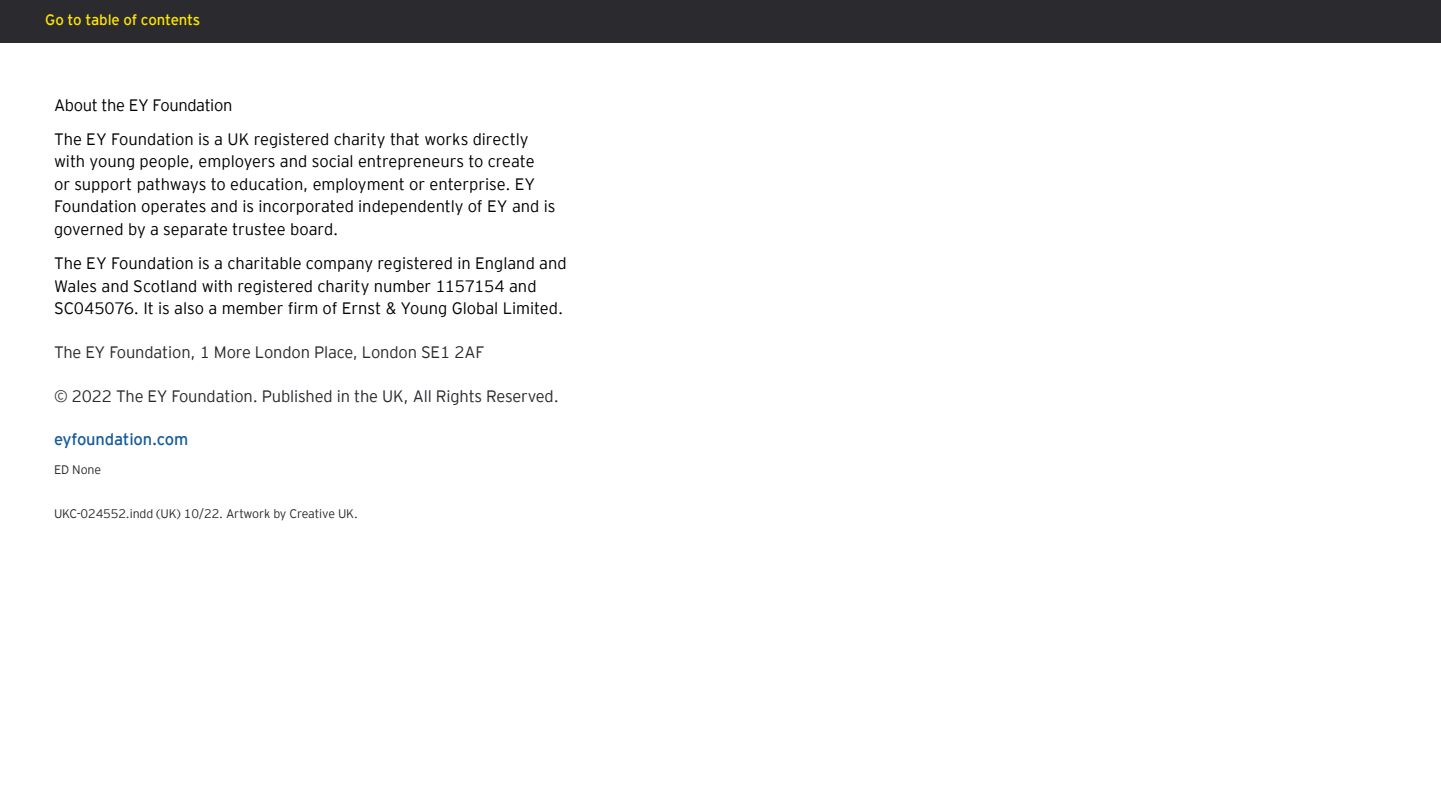
<style>
.page{position:relative;width:1441px;height:810px;background:#fff}
.page>*{position:absolute;margin:0;border:0;box-sizing:border-box;transform-origin:0 0}
.t1{font:300 16.5px/22.5px "EY Interstate";color:#000}
.t2{font:300 16.5px "EY Interstate";letter-spacing:-.01em;color:#2a2a2f}
.t3{font:300 16.5px "EY Interstate";letter-spacing:-.01em;color:#165b9a}
.t4{font:300 15px "EY Interstate";letter-spacing:-.015em;color:#fde402}
.t5{font:300 12.45px "EY Interstate";letter-spacing:-.01em;color:#2a2a2f}
</style>
<div class="page">
<div style="left:0;top:0;width:1441px;height:43px;background:#2a2a2f"></div>
<p class="t4" style="left:45px;top:9px;width:157px">Go to table of contents</p>
<p class="t1" style="left:54px;top:87px;width:476px;line-height:34.2px">About the EY Foundation<br>The EY Foundation is a UK registered charity that works directly</p>
<p class="t1" style="left:54px;top:149px;width:503px">with young people, employers and social entrepreneurs to create<br>or support pathways to education, employment or enterprise. EY Foundation operates and is incorporated independently of EY and is governed by a separate trustee board.</p>
<p class="t1" style="left:54px;top:251px;width:514px">The EY Foundation is a charitable company registered in England and<br>Wales and Scotland with registered charity number 1157154 and<br>SC045076. It is also a member firm of Ernst &amp; Young Global Limited.</p>
<p class="t2" style="left:54px;top:340px;width:432px">The EY Foundation, 1 More London Place, London SE1 2AF</p>
<p class="t2" style="left:54px;top:384px;width:506px">© 2022 The EY Foundation. Published in the UK, All Rights Reserved.</p>
<p class="t3" style="left:54px;top:428px;width:136px">eyfoundation.com</p>
<p class="t5" style="left:54px;top:461px;width:49px">ED None</p>
<p class="t5" style="left:54px;top:505px;width:305px">UKC-024552.indd (UK) 10/22. Artwork by Creative UK.</p>
</div>
